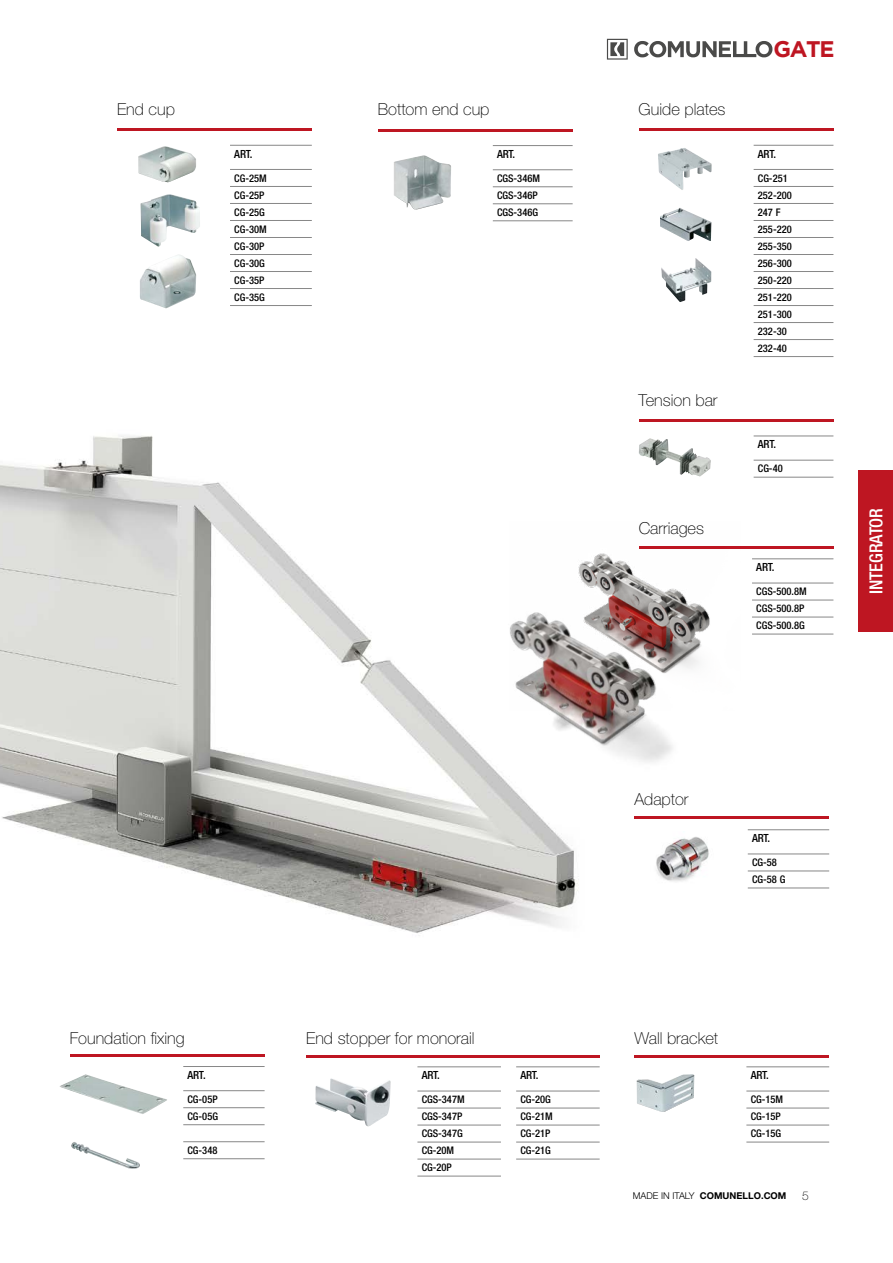
<style>
.page{position:relative;width:893px;height:1263px;background:#fff}
.page>*{position:absolute;margin:0;border:0;box-sizing:border-box;transform-origin:0 0}
.t1{font:700 22.5px "Gotham";color:#be1622}
.t2{font:500 condensed 18px "Helvetica Neue LT Std";color:#fff}
.t3{font:100 16.5px "Helvetica Neue LT Std";color:#000}
.t4{font:100 12px "Helvetica Neue LT Std";color:#000}
.t5{font:500 condensed 11.25px "Helvetica Neue LT Std";letter-spacing:-.02em;color:#000}
.t6{font:500 condensed 10.5px/17px "Helvetica Neue LT Std";color:#000}
.t7{font:700 9.45px "Helvetica Neue LT Std";color:#000}
.s1{font-weight:300}
</style>
<div class="page">
<img style="left:0;top:308px;width:579px;height:625px">
<img style="left:394px;top:155px;width:57px;height:55px">
<hr style="left:493px;top:145px;width:80px;height:1px;background:#878787">
<hr style="left:493px;top:169px;width:80px;height:1px;background:#878787">
<hr style="left:493px;top:187px;width:80px;height:1px;background:#878787">
<hr style="left:493px;top:204px;width:80px;height:1px;background:#878787">
<hr style="left:493px;top:221px;width:80px;height:1px;background:#878787">
<hr style="left:378px;top:129px;width:195px;height:2px;background:#be1622">
<hr style="left:752px;top:559px;width:81px;height:1px;background:#878787">
<hr style="left:752px;top:583px;width:81px;height:1px;background:#878787">
<hr style="left:752px;top:600px;width:81px;height:1px;background:#878787">
<hr style="left:752px;top:617px;width:81px;height:1px;background:#878787">
<hr style="left:752px;top:634px;width:81px;height:1px;background:#878787">
<hr style="left:639px;top:546px;width:194px;height:2px;background:#be1622">
<hr style="left:748px;top:829px;width:81px;height:1px;background:#878787">
<hr style="left:748px;top:854px;width:81px;height:1px;background:#878787">
<hr style="left:748px;top:871px;width:81px;height:1px;background:#878787">
<hr style="left:748px;top:888px;width:81px;height:1px;background:#878787">
<hr style="left:634px;top:816px;width:195px;height:3px;background:#be1622">
<hr style="left:183px;top:1066px;width:82px;height:1px;background:#878787">
<hr style="left:183px;top:1090px;width:82px;height:1px;background:#878787">
<hr style="left:183px;top:1107px;width:82px;height:1px;background:#878787">
<hr style="left:183px;top:1124px;width:82px;height:1px;background:#878787">
<hr style="left:183px;top:1141px;width:82px;height:1px;background:#878787">
<hr style="left:183px;top:1158px;width:82px;height:1px;background:#878787">
<hr style="left:70px;top:1054px;width:195px;height:3px;background:#be1622">
<img style="left:60px;top:1074px;width:107px;height:40px">
<img style="left:71px;top:1142px;width:69px;height:27px">
<hr style="left:754px;top:145px;width:79px;height:1px;background:#878787">
<hr style="left:754px;top:169px;width:79px;height:1px;background:#878787">
<hr style="left:754px;top:186px;width:79px;height:1px;background:#878787">
<hr style="left:754px;top:203px;width:79px;height:1px;background:#878787">
<hr style="left:754px;top:220px;width:79px;height:1px;background:#878787">
<hr style="left:754px;top:237px;width:79px;height:1px;background:#878787">
<hr style="left:754px;top:254px;width:79px;height:1px;background:#878787">
<hr style="left:754px;top:271px;width:79px;height:1px;background:#878787">
<hr style="left:754px;top:288px;width:79px;height:1px;background:#878787">
<hr style="left:754px;top:305px;width:79px;height:1px;background:#878787">
<hr style="left:754px;top:322px;width:79px;height:1px;background:#878787">
<hr style="left:754px;top:339px;width:79px;height:1px;background:#878787">
<hr style="left:754px;top:356px;width:79px;height:1px;background:#878787">
<hr style="left:639px;top:128px;width:194px;height:3px;background:#be1622">
<img style="left:658px;top:148px;width:54px;height:42px">
<img style="left:661px;top:258px;width:50px;height:44px">
<img style="left:660px;top:208px;width:51px;height:33px">
<hr style="left:230px;top:145px;width:82px;height:1px;background:#878787">
<hr style="left:230px;top:169px;width:82px;height:1px;background:#878787">
<hr style="left:230px;top:186px;width:82px;height:1px;background:#878787">
<hr style="left:230px;top:203px;width:82px;height:1px;background:#878787">
<hr style="left:230px;top:220px;width:82px;height:1px;background:#878787">
<hr style="left:230px;top:237px;width:82px;height:1px;background:#878787">
<hr style="left:230px;top:254px;width:82px;height:1px;background:#878787">
<hr style="left:230px;top:271px;width:82px;height:1px;background:#878787">
<hr style="left:230px;top:288px;width:82px;height:1px;background:#878787">
<hr style="left:230px;top:305px;width:82px;height:1px;background:#878787">
<hr style="left:117px;top:128px;width:195px;height:3px;background:#be1622">
<img style="left:138px;top:146px;width:58px;height:36px">
<img style="left:140px;top:194px;width:60px;height:52px">
<img style="left:140px;top:254px;width:56px;height:54px">
<hr style="left:746px;top:1066px;width:83px;height:1px;background:#878787">
<hr style="left:746px;top:1091px;width:83px;height:1px;background:#878787">
<hr style="left:746px;top:1108px;width:83px;height:1px;background:#878787">
<hr style="left:746px;top:1125px;width:83px;height:1px;background:#878787">
<hr style="left:746px;top:1142px;width:83px;height:1px;background:#878787">
<hr style="left:634px;top:1055px;width:195px;height:3px;background:#be1622">
<img style="left:636px;top:1074px;width:59px;height:38px">
<hr style="left:754px;top:436px;width:79px;height:1px;background:#878787">
<hr style="left:754px;top:460px;width:79px;height:1px;background:#878787">
<hr style="left:754px;top:477px;width:79px;height:1px;background:#878787">
<hr style="left:639px;top:419px;width:194px;height:3px;background:#be1622">
<img style="left:639px;top:438px;width:72px;height:38px">
<img style="left:315px;top:1078px;width:76px;height:48px">
<hr style="left:417px;top:1066px;width:84px;height:1px;background:#878787">
<hr style="left:417px;top:1091px;width:84px;height:1px;background:#878787">
<hr style="left:417px;top:1108px;width:84px;height:1px;background:#878787">
<hr style="left:417px;top:1125px;width:84px;height:1px;background:#878787">
<hr style="left:417px;top:1142px;width:84px;height:1px;background:#878787">
<hr style="left:417px;top:1159px;width:84px;height:1px;background:#878787">
<hr style="left:417px;top:1176px;width:84px;height:1px;background:#878787">
<hr style="left:516px;top:1066px;width:84px;height:1px;background:#878787">
<hr style="left:516px;top:1091px;width:84px;height:1px;background:#878787">
<hr style="left:516px;top:1108px;width:84px;height:1px;background:#878787">
<hr style="left:516px;top:1125px;width:84px;height:1px;background:#878787">
<hr style="left:516px;top:1142px;width:84px;height:1px;background:#878787">
<hr style="left:516px;top:1159px;width:84px;height:1px;background:#878787">
<hr style="left:306px;top:1055px;width:294px;height:3px;background:#be1622">
<img style="left:510px;top:521px;width:231px;height:49px">
<img style="left:492px;top:570px;width:218px;height:222px">
<img style="left:656px;top:837px;width:53px;height:45px">
<svg style="left:634px;top:41px;width:138px;height:16px"></svg>
<svg style="left:607px;top:39px;width:21px;height:21px"></svg>
<div style="left:859px;top:471px;width:34px;height:161px;background:#be1622"></div>
<h3 class="t3" style="left:117px;top:100px;width:59px">End cup</h3>
<h3 class="t3" style="left:639px;top:100px;width:88px">Guide plates</h3>
<h3 class="t3" style="left:378px;top:100px;width:113px">Bottom end cup</h3>
<p class="t5" style="left:234px;top:147px;width:20px">ART.</p>
<p class="t6" style="left:234px;top:169px;width:34px">CG-25M<br>CG-25P<br>CG-25G<br>CG-30M<br>CG-30P<br>CG-30G<br>CG-35P<br>CG-35G</p>
<p class="t5" style="left:497px;top:147px;width:20px">ART.</p>
<p class="t6" style="left:497px;top:170px;width:44px">CGS-346M<br>CGS-346P<br>CGS-346G</p>
<h3 class="t3" style="left:639px;top:390px;width:80px">Tension bar</h3>
<h3 class="t3" style="left:639px;top:518px;width:67px">Carriages</h3>
<h1 class="t1" style="left:773px;top:36px;width:62px">GATE</h1>
<p class="t5" style="left:758px;top:147px;width:20px">ART.</p>
<p class="t6" style="left:758px;top:169px;width:35px">CG-251<br>252-200<br>247 F<br>255-220<br>255-350<br>256-300<br>250-220<br>251-220<br>251-300<br>232-30<br>232-40</p>
<p class="t5" style="left:758px;top:438px;width:20px">ART.</p>
<p class="t6" style="left:758px;top:460px;width:26px">CG-40</p>
<p class="t5" style="left:756px;top:560px;width:20px">ART.</p>
<p class="t6" style="left:756px;top:583px;width:52px">CGS-500.8M<br>CGS-500.8P<br>CGS-500.8G</p>
<h2 class="t2" style="left:865px;top:594px;width:88px;rotate:-90deg">INTEGRATOR</h2>
<h3 class="t3" style="left:70px;top:1029px;width:116px">Foundation fixing</h3>
<p class="t5" style="left:188px;top:1068px;width:20px">ART.</p>
<p class="t6" style="left:188px;top:1090px;width:32px">CG-05P<br>CG-05G</p>
<p class="t6" style="left:188px;top:1142px;width:31px">CG-348</p>
<h3 class="t3" style="left:306px;top:1029px;width:170px">End stopper for monorail</h3>
<p class="t5" style="left:422px;top:1068px;width:20px">ART.</p>
<p class="t6" style="left:422px;top:1091px;width:44px">CGS-347M<br>CGS-347P<br>CGS-347G<br>CG-20M<br>CG-20P</p>
<p class="t5" style="left:520px;top:1068px;width:20px">ART.</p>
<p class="t6" style="left:520px;top:1091px;width:34px">CG-20G<br>CG-21M<br>CG-21P<br>CG-21G</p>
<h3 class="t3" style="left:634px;top:789px;width:56px">Adaptor</h3>
<p class="t5" style="left:752px;top:831px;width:20px">ART.</p>
<p class="t6" style="left:752px;top:854px;width:35px">CG-58<br>CG-58 G</p>
<h3 class="t3" style="left:634px;top:1029px;width:85px">Wall bracket</h3>
<p class="t5" style="left:751px;top:1068px;width:20px">ART.</p>
<p class="t6" style="left:751px;top:1091px;width:34px">CG-15M<br>CG-15P<br>CG-15G</p>
<p class="t7" style="left:633px;top:1190px;width:155px"><span class="s1">MADE IN ITALY</span> COMUNELLO.COM</p>
<p class="t4" style="left:802px;top:1188px;width:8px">5</p>
</div>
